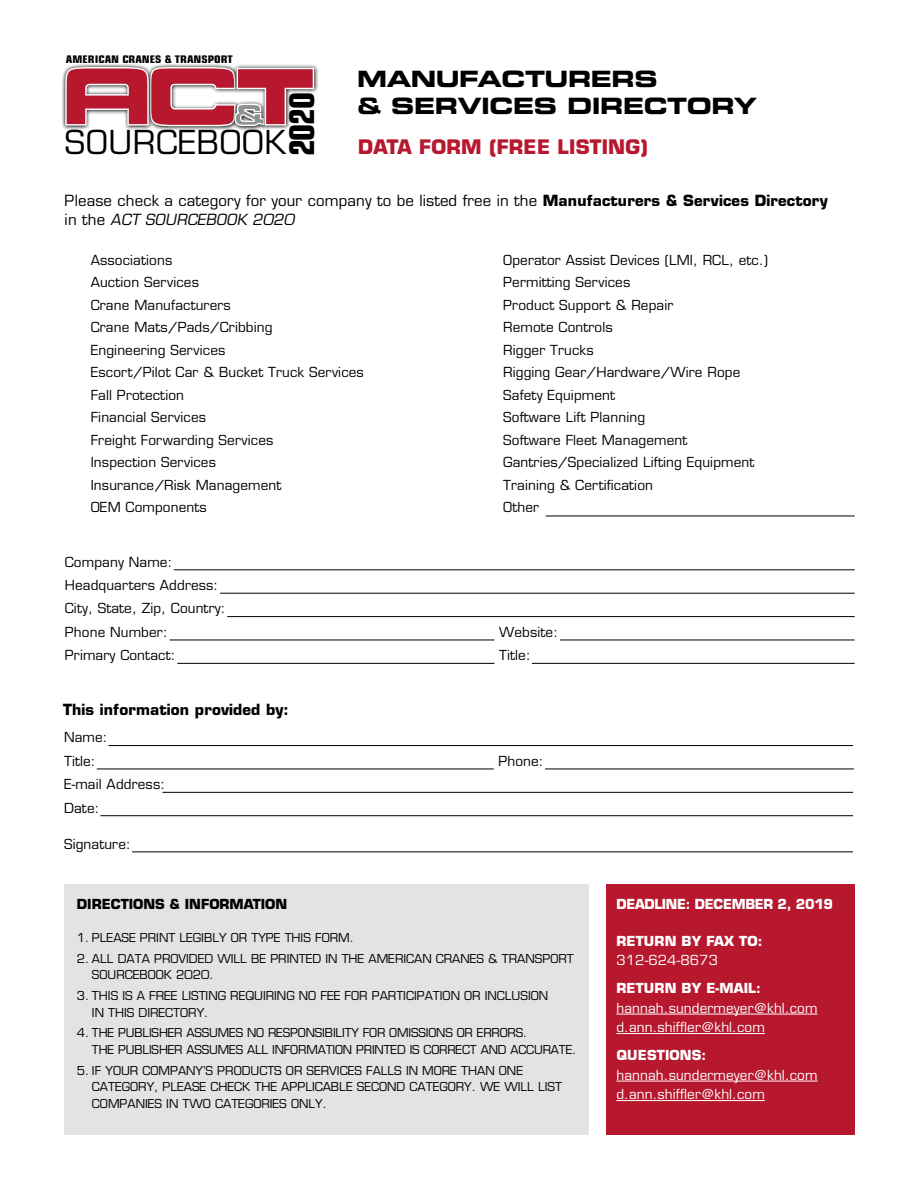
<style>
.page{position:relative;width:918px;height:1188px;background:#fff}
.page>*{position:absolute;margin:0;border:0;box-sizing:border-box;transform-origin:0 0}
.t1{font:700 condensed 34.05px "Eurostile";color:#000}
.t2{font:32.25px "Eurostile";letter-spacing:.02em;color:#000}
.t3{font:22.5px/27px "Eurostile Bold Extended Two";letter-spacing:-.02em;color:#000}
.t4{font:700 19.5px "Eurostile";letter-spacing:.01em;color:#b7182e}
.t5{font:15px/19.5px "Eurostile";letter-spacing:.01em;color:#000}
.t6{font:700 15px "Eurostile";letter-spacing:.01em;color:#000}
.t7{font:13.5px/22.5px "Eurostile";letter-spacing:.01em;color:#000}
.t8{font:13.5px/19.5px "Eurostile";letter-spacing:.01em;color:#fff}
.t9{font:700 13.5px "Eurostile";letter-spacing:.01em;color:#fff}
.t10{font:700 13.5px "Eurostile";letter-spacing:-.02em;color:#fff}
.t11{font:700 13.5px "Eurostile";color:#000}
.t12{font:12px/16.5px "Eurostile";color:#000}
.t13{font:700 condensed 10.5px "Eurostile";color:#000;scale:1.2 1}
.s1{font-weight:700}
.s2{font-style:italic}
</style>
<div class="page">
<div style="left:606px;top:884px;width:249px;height:251px;background:#b7182e"></div>
<div style="left:64px;top:885px;width:524px;height:250px;background:#e3e3e3"></div>
<hr style="left:177px;top:663px;width:318px;height:1px;background:#000">
<hr style="left:532px;top:663px;width:323px;height:1px;background:#000">
<hr style="left:170px;top:640px;width:325px;height:1px;background:#000">
<hr style="left:227px;top:616px;width:628px;height:1px;background:#000">
<hr style="left:560px;top:640px;width:295px;height:1px;background:#000">
<hr style="left:220px;top:593px;width:635px;height:1px;background:#000">
<hr style="left:174px;top:570px;width:681px;height:1px;background:#000">
<hr style="left:546px;top:516px;width:309px;height:1px;background:#000">
<hr style="left:108px;top:745px;width:745px;height:1px;background:#000">
<hr style="left:97px;top:769px;width:397px;height:1px;background:#000">
<hr style="left:545px;top:769px;width:309px;height:1px;background:#000">
<hr style="left:162px;top:792px;width:691px;height:1px;background:#000">
<hr style="left:100px;top:815px;width:753px;height:1px;background:#000">
<hr style="left:132px;top:852px;width:721px;height:1px;background:#000">
<hr style="left:616px;top:1014px;width:202px;height:1px;background:#fff">
<hr style="left:616px;top:1033px;width:149px;height:1px;background:#fff">
<hr style="left:616px;top:1081px;width:202px;height:1px;background:#fff">
<hr style="left:616px;top:1100px;width:149px;height:1px;background:#fff">
<svg style="left:153px;top:64px;width:79px;height:66px"></svg>
<svg style="left:62px;top:64px;width:90px;height:66px"></svg>
<svg style="left:232px;top:127px;width:28px;height:4px"></svg>
<svg style="left:233px;top:64px;width:85px;height:65px"></svg>
<svg style="left:65px;top:66px;width:250px;height:61px"></svg>
<p class="t13" style="left:66px;top:53px;width:141px">AMERICAN CRANES &amp; TRANSPORT</p>
<h1 class="t1" style="left:281px;top:156px;width:65px;rotate:-90deg">2020</h1>
<h2 class="t2" style="left:65px;top:122px;width:223px">SOURCEBOOK</h2>
<h3 class="t3" style="left:357px;top:65px;width:402px">MANUFACTURERS<br>&amp; SERVICES DIRECTORY</h3>
<h3 class="t4" style="left:358px;top:135px;width:291px">DATA FORM (FREE LISTING)</h3>
<p class="t5" style="left:65px;top:191px;width:765px">Please check a category for your company to be listed free in the <span class="s1">Manufacturers &amp; Services Directory </span>i n t h e <span class="s2">ACT SOURCEBOOK 2020</span></p>
<p class="t7" style="left:91px;top:248px;width:275px">Associations<br>Auction Services<br>Crane Manufacturers<br>Crane Mats/Pads/Cribbing<br>Engineering Services<br>Escort/Pilot Car &amp; Bucket Truck Services<br>Fall Protection<br>Financial Services<br>Freight Forwarding Services<br>Inspection Services<br>Insurance/Risk Management<br>OEM Components</p>
<p class="t7" style="left:65px;top:550px;width:162px;line-height:23.4px">Company Name:<br>Headquarters Address:<br>City, State, Zip, Country:<br>Phone Number:<br>Primary Contact:</p>
<p class="t6" style="left:63px;top:700px;width:228px">This information provided by:</p>
<p class="t7" style="left:64px;top:726px;width:103px;line-height:23.4px">Name:<br>Title:<br>E-mail Address:<br>Date:</p>
<p class="t7" style="left:64px;top:833px;width:68px">Signature:</p>
<p class="t7" style="left:503px;top:248px;width:266px">Operator Assist Devices (LMI, RCL, etc.)<br>Permitting Services<br>Product Support &amp; Repair<br>Remote Controls<br>Rigger Trucks<br>Rigging Gear/Hardware/Wire Rope<br>Safety Equipment<br>Software Lift Planning<br>Software Fleet Management<br>Gantries/Specialized Lifting Equipment<br>Training &amp; Certification<br>Other</p>
<p class="t7" style="left:499px;top:620px;width:60px;line-height:23.4px">Website:<br>Title:</p>
<p class="t7" style="left:498px;top:750px;width:47px">Phone:</p>
<p class="t11" style="left:77px;top:895px;width:212px">DIRECTIONS &amp; INFORMATION</p>
<p class="t12" style="left:77px;top:930px;width:279px">1. PLEASE PRINT LEGIBLY OR TYPE THIS FORM.</p>
<p class="t12" style="left:92px;top:950px;width:483px;text-indent:-15px">2. ALL DATA PROVIDED WILL BE PRINTED IN THE AMERICAN CRANES &amp; TRANSPORT<br>SOURCEBOOK 2020.</p>
<p class="t12" style="left:92px;top:988px;width:458px;text-indent:-15px">3. THIS IS A FREE LISTING REQUIRING NO FEE FOR PARTICIPATION OR INCLUSION<br>IN THIS DIRECTORY.</p>
<p class="t12" style="left:92px;top:1025px;width:486px;text-indent:-15px">4. THE PUBLISHER ASSUMES NO RESPONSIBILITY FOR OMISSIONS OR ERRORS.<br>THE PUBLISHER ASSUMES ALL INFORMATION PRINTED IS CORRECT AND ACCURATE.</p>
<p class="t12" style="left:92px;top:1062px;width:472px;text-indent:-15px">5. IF YOUR COMPANY’S PRODUCTS OR SERVICES FALLS IN MORE THAN ONE<br>CATEGORY, PLEASE CHECK THE APPLICABLE SECOND CATEGORY. WE WILL LIST<br>COMPANIES IN TWO CATEGORIES ONLY.</p>
<p class="t10" style="left:616px;top:896px;width:218px">DEADLINE: DECEMBER 2, 2019</p>
<p class="t9" style="left:616px;top:932px;width:148px">RETURN BY FAX TO:</p>
<p class="t8" style="left:616px;top:951px;width:103px">312-624-8673</p>
<p class="t9" style="left:616px;top:980px;width:146px">RETURN BY E-MAIL:</p>
<p class="t8" style="left:616px;top:998px;width:203px">hannah.sundermeyer@khl.com d.ann.shiffler@khl.com</p>
<p class="t9" style="left:616px;top:1047px;width:92px">QUESTIONS:</p>
<p class="t8" style="left:616px;top:1065px;width:203px">hannah.sundermeyer@khl.com d.ann.shiffler@khl.com</p>
</div>
